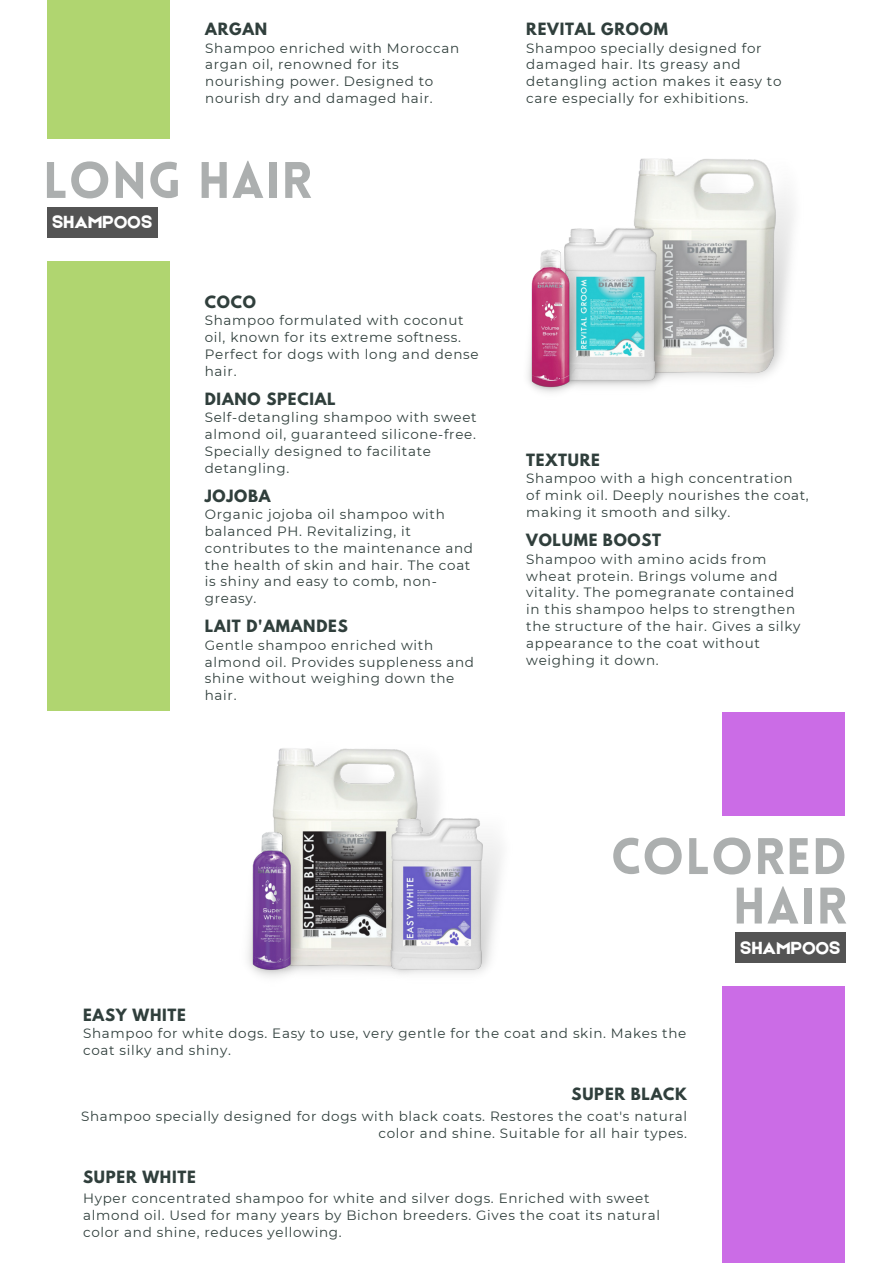
<style>
.page{position:relative;width:893px;height:1264px;background:#fff}
.page>*{position:absolute;margin:0;border:0;box-sizing:border-box;transform-origin:0 0}
.t1{font:900 50.25px/49.5px "Lovelo";letter-spacing:.015em;color:#acafaf;text-align:right}
.t2{font:18.75px "Etna";letter-spacing:.015em;color:#fff}
.t3{font:700 15px "League Spartan";letter-spacing:.05em;color:#303f3c}
.t4{font:13.5px/16.8px "Montserrat";letter-spacing:.05em;color:#303f3c}
</style>
<div class="page">
<div style="left:47px;top:0;width:122px;height:139px;background:#b0d570"></div>
<div style="left:47px;top:261px;width:122px;height:449px;background:#b0d570"></div>
<img style="left:634px;top:158px;width:160px;height:220px">
<img style="left:564px;top:222px;width:119px;height:165px">
<img style="left:528px;top:247px;width:56px;height:146px">
<div style="left:722px;top:712px;width:123px;height:104px;background:#cb6ce6"></div>
<div style="left:721px;top:986px;width:123px;height:276px;background:#cb6ce6"></div>
<img style="left:272px;top:748px;width:168px;height:224px">
<img style="left:383px;top:811px;width:118px;height:163px">
<img style="left:248px;top:824px;width:61px;height:153px">
<div style="left:47px;top:207px;width:110px;height:30px;background:#545454"></div>
<div style="left:735px;top:932px;width:110px;height:30px;background:#545454"></div>
<p class="t3" style="left:205px;top:22px;width:64px">ARGAN</p>
<p class="t4" style="left:205px;top:39px;width:255px">Shampoo enriched with Moroccan argan oil, renowned for its nourishing power. Designed to nourish dry and damaged hair.</p>
<h1 class="t1" style="left:43px;top:161px;width:270px">LONG HAIR</h1>
<h2 class="t2" style="left:52px;top:209px;width:102px">SHAMPOOS</h2>
<p class="t3" style="left:205px;top:294px;width:53px">COCO</p>
<p class="t4" style="left:205px;top:312px;width:275px">Shampoo formulated with coconut oil, known for its extreme softness.<br>Perfect for dogs with long and dense hair.</p>
<p class="t3" style="left:205px;top:391px;width:132px">DIANO SPECIAL</p>
<p class="t4" style="left:205px;top:409px;width:273px">Self-detangling shampoo with sweet almond oil, guaranteed silicone-free.<br>Specially designed to facilitate detangling.</p>
<p class="t3" style="left:205px;top:488px;width:67px">JOJOBA</p>
<p class="t4" style="left:205px;top:506px;width:270px">Organic jojoba oil shampoo with balanced PH. Revitalizing, it contributes to the maintenance and the health of skin and hair. The coat is shiny and easy to comb, non&shy;greasy.</p>
<p class="t3" style="left:205px;top:619px;width:144px">LAIT D'AMANDES</p>
<p class="t4" style="left:205px;top:636px;width:271px">Gentle shampoo enriched with almond oil. Provides suppleness and shine without weighing down the hair.</p>
<p class="t3" style="left:526px;top:22px;width:143px">REVITAL GROOM</p>
<p class="t4" style="left:526px;top:39px;width:257px">Shampoo specially designed for damaged hair. Its greasy and detangling action makes it easy to care especially for exhibitions.</p>
<p class="t3" style="left:526px;top:452px;width:75px">TEXTURE</p>
<p class="t4" style="left:526px;top:469px;width:284px">Shampoo with a high concentration of mink oil. Deeply nourishes the coat, making it smooth and silky.</p>
<p class="t3" style="left:526px;top:533px;width:136px">VOLUME BOOST</p>
<p class="t4" style="left:526px;top:550px;width:276px">Shampoo with amino acids from wheat protein. Brings volume and vitality. The pomegranate contained in this shampoo helps to strengthen the structure of the hair. Gives a silky appearance to the coat without weighing it down.</p>
<h1 class="t1" style="left:610px;top:836px;width:238px">COLORED<br>HAIR</h1>
<h2 class="t2" style="left:740px;top:934px;width:102px">SHAMPOOS</h2>
<p class="t3" style="left:83px;top:1007px;width:104px">EASY WHITE</p>
<p class="t4" style="left:83px;top:1025px;width:604px">Shampoo for white dogs. Easy to use, very gentle for the coat and skin. Makes the coat silky and shiny.</p>
<p class="t3" style="left:571px;top:1086px;width:117px">SUPER BLACK</p>
<p class="t4" style="left:81px;top:1107px;width:607px;text-align:right">Shampoo specially designed for dogs with black coats. Restores the coat's natural color and shine. Suitable for all hair types.</p>
<p class="t3" style="left:83px;top:1169px;width:114px">SUPER WHITE</p>
<p class="t4" style="left:83px;top:1189px;width:578px">Hyper concentrated shampoo for white and silver dogs. Enriched with sweet almond oil. Used for many years by Bichon breeders. Gives the coat its natural color and shine, reduces yellowing.</p>
</div>
